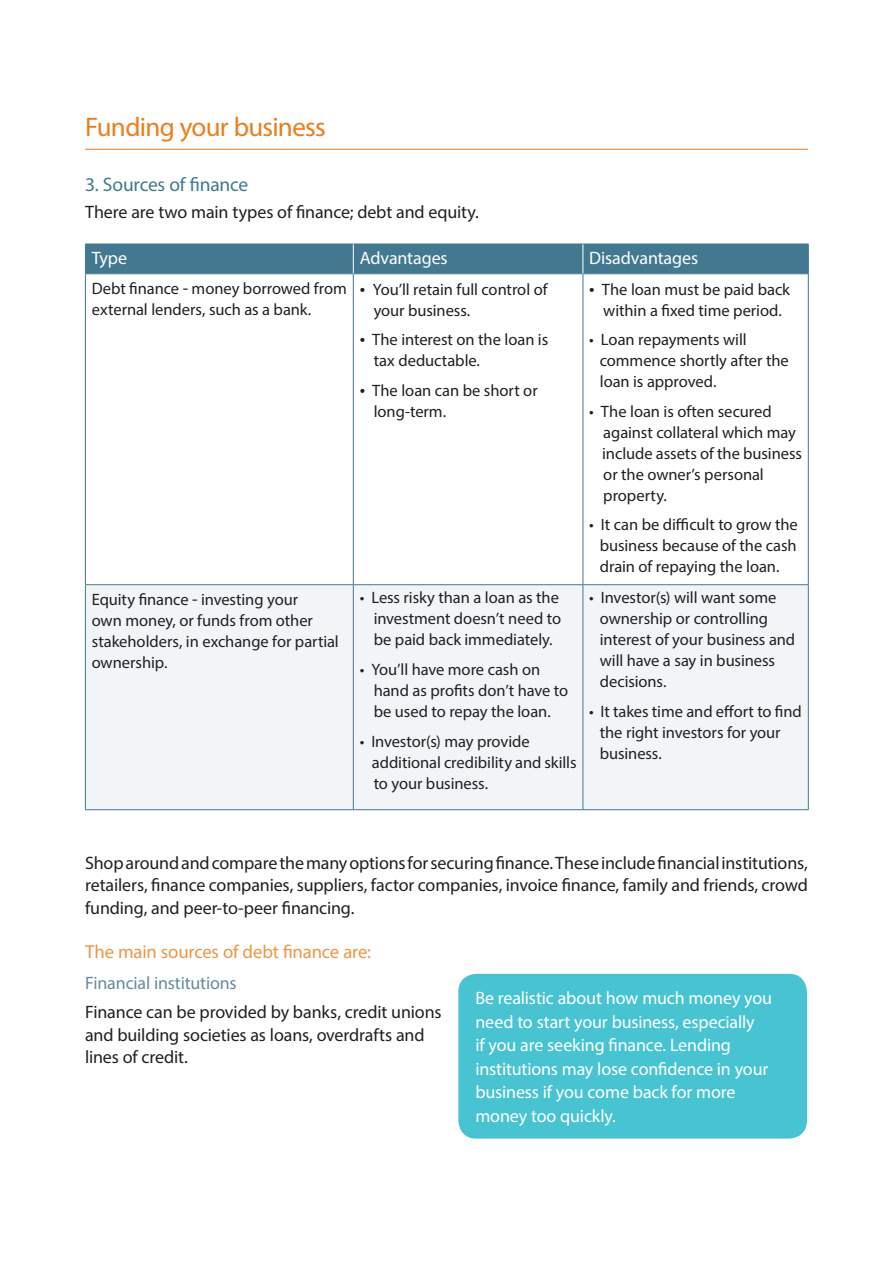
<style>
.page{position:relative;width:893px;height:1263px;background:#fff}
.page>*{position:absolute;margin:0;border:0;box-sizing:border-box;transform-origin:0 0}
._2__Subheader__L2{font:27px "Myriad Pro";letter-spacing:-.025em;color:#ea7e1d}
._3__Subhead__L3{font:19.5px "Myriad Pro";letter-spacing:-.01em;color:#427990}
._3__Subhead__L4{font:18.75px "Myriad Pro";letter-spacing:-.01em;color:#ed9548}
._5__Body_Copy{font:18px/22.5px "Myriad Pro";letter-spacing:-.01em;color:#231f20;text-align:justify}
._6__White_Bullets{font:18px/23.4px "Myriad Pro";letter-spacing:-.01em;color:#fff}
._5__Body_Copy__no_af{font:18px/22.5px "Myriad Pro";letter-spacing:-.01em;color:#231f20}
.Table_Copy{font:18px "Myriad Pro";letter-spacing:-.005em;color:#fff}
._3__Subhead__L4-2{font:18px "Myriad Pro";letter-spacing:-.01em;color:#678ba1}
._5__Body_Copy-2{font:16.5px/21px "Myriad Pro";letter-spacing:-.005em;color:#231f20}
.s1{font-size:18px}
.s2{font-size:19.5px}
</style>
<div class="page">
<svg style="left:86px;top:274px;width:722px;height:310px"></svg>
<div style="left:86px;top:585px;width:722px;height:224px;background:#f2f5f7"></div>
<hr style="left:85px;top:274px;width:1px;height:310px;background:#427990">
<hr style="left:808px;top:274px;width:1px;height:310px;background:#427990">
<hr style="left:85px;top:585px;width:1px;height:224px;background:#427990">
<hr style="left:808px;top:585px;width:1px;height:224px;background:#427990">
<hr style="left:85px;top:584px;width:268px;height:1px;background:#427990">
<hr style="left:353px;top:584px;width:230px;height:1px;background:#427990">
<hr style="left:583px;top:584px;width:226px;height:1px;background:#427990">
<hr style="left:85px;top:809px;width:268px;height:1px;background:#427990">
<hr style="left:353px;top:809px;width:230px;height:1px;background:#427990">
<hr style="left:353px;top:274px;width:1px;height:310px;background:#427990">
<hr style="left:583px;top:809px;width:226px;height:1px;background:#427990">
<hr style="left:583px;top:274px;width:1px;height:310px;background:#427990">
<hr style="left:353px;top:585px;width:1px;height:224px;background:#427990">
<hr style="left:583px;top:585px;width:1px;height:224px;background:#427990">
<div style="left:85px;top:244px;width:724px;height:30px;background:#427990"></div>
<hr style="left:85px;top:149px;width:723px;height:1px;background:#ea7e1d">
<div style="left:458px;top:974px;width:349px;height:164px;background:#47c3d2;border-radius:18px"></div>
<h2 class="_2__Subheader__L2" style="left:85px;top:110px;width:242px">Funding your business</h2>
<h6 class="_3__Subhead__L3" style="left:85px;top:173px;width:165px">3. Sources of finance</h6>
<p class="_5__Body_Copy" style="left:85px;top:201px;width:395px">There are two main types of finance; debt and equity.</p>
<p class="Table_Copy" style="left:92px;top:247px;width:37px">Type</p>
<p class="Table_Copy" style="left:360px;top:247px;width:89px">Advantages</p>
<p class="Table_Copy" style="left:589px;top:247px;width:110px">Disadvantages</p>
<p class="_5__Body_Copy-2" style="left:92px;top:277px;width:257px">Debt finance <span class="s1">-</span> money borrowed from external lenders, such as a bank.</p>
<p class="_5__Body_Copy-2" style="left:374px;top:278px;width:175px;text-indent:-14px"><span class="s2">•</span> You’ll retain full control of your business.</p>
<p class="_5__Body_Copy-2" style="left:360px;top:329px;width:190px"><span class="s2">•</span> The interest on the loan is</p>
<p class="_5__Body_Copy-2" style="left:374px;top:350px;width:108px">tax deductable.</p>
<p class="_5__Body_Copy-2" style="left:374px;top:379px;width:166px;text-indent:-14px"><span class="s2">•</span> The loan can be short or long-term.</p>
<p class="_5__Body_Copy-2" style="left:589px;top:278px;width:202px;text-align:center"><span class="s2">•</span> The loan must be paid back within a fixed time period.</p>
<p class="_5__Body_Copy-2" style="left:600px;top:329px;width:190px;text-indent:-10px">• Loan repayments will commence shortly after the loan is approved.</p>
<p class="_5__Body_Copy-2" style="left:602px;top:400px;width:201px;text-indent:-13px">• The loan is often secured against collateral which may include assets of the business or the owner’s personal property.</p>
<p class="_5__Body_Copy-2" style="left:589px;top:514px;width:210px;text-align:center">• It can be difficult to grow the business because of the cash drain of repaying the loan.</p>
<p class="_5__Body_Copy-2" style="left:92px;top:588px;width:249px">Equity finance <span class="s1">-</span> investing your<br>own money, or funds from other stakeholders, in exchange for partial ownership.</p>
<p class="_5__Body_Copy-2" style="left:374px;top:587px;width:189px;text-indent:-14px">• Less risky than a loan as the investment doesn’t need to be paid back immediately.</p>
<p class="_5__Body_Copy-2" style="left:374px;top:659px;width:196px;text-indent:-14px">• You’ll have more cash on hand as profits don’t have to be used to repay the loan.</p>
<p class="_5__Body_Copy-2" style="left:372px;top:730px;width:206px;text-indent:-12px">• Investor(s) may provide additional credibility and skills to your business.</p>
<p class="_5__Body_Copy-2" style="left:600px;top:587px;width:197px;text-indent:-10px">• Investor(s) will want some ownership or controlling interest of your business and will have a say in business decisions.</p>
<p class="_5__Body_Copy-2" style="left:600px;top:701px;width:204px;text-indent:-10px">• It takes time and effort to find the right investors for your business.</p>
<p class="_5__Body_Copy" style="left:85px;top:851px;width:724px">Shop around and compare the many options for securing finance. These include financial institutions, retailers, finance companies, suppliers, factor companies, invoice finance, family and friends, crowd funding, and peer-to-peer financing.</p>
<h6 class="_3__Subhead__L4" style="left:85px;top:940px;width:287px">The main sources of debt finance are:</h6>
<h6 class="_3__Subhead__L4-2" style="left:85px;top:972px;width:153px">Financial institutions</h6>
<p class="_5__Body_Copy__no_af" style="left:85px;top:1001px;width:358px">Finance can be provided by banks, credit unions and building societies as loans, overdrafts and lines of credit.</p>
<h6 class="_6__White_Bullets" style="left:475px;top:986px;width:298px">Be realistic about how much money you need to start your business, especially<br>if you are seeking finance. Lending institutions may lose confidence in your business if you come back for more money too quickly.</h6>
</div>
